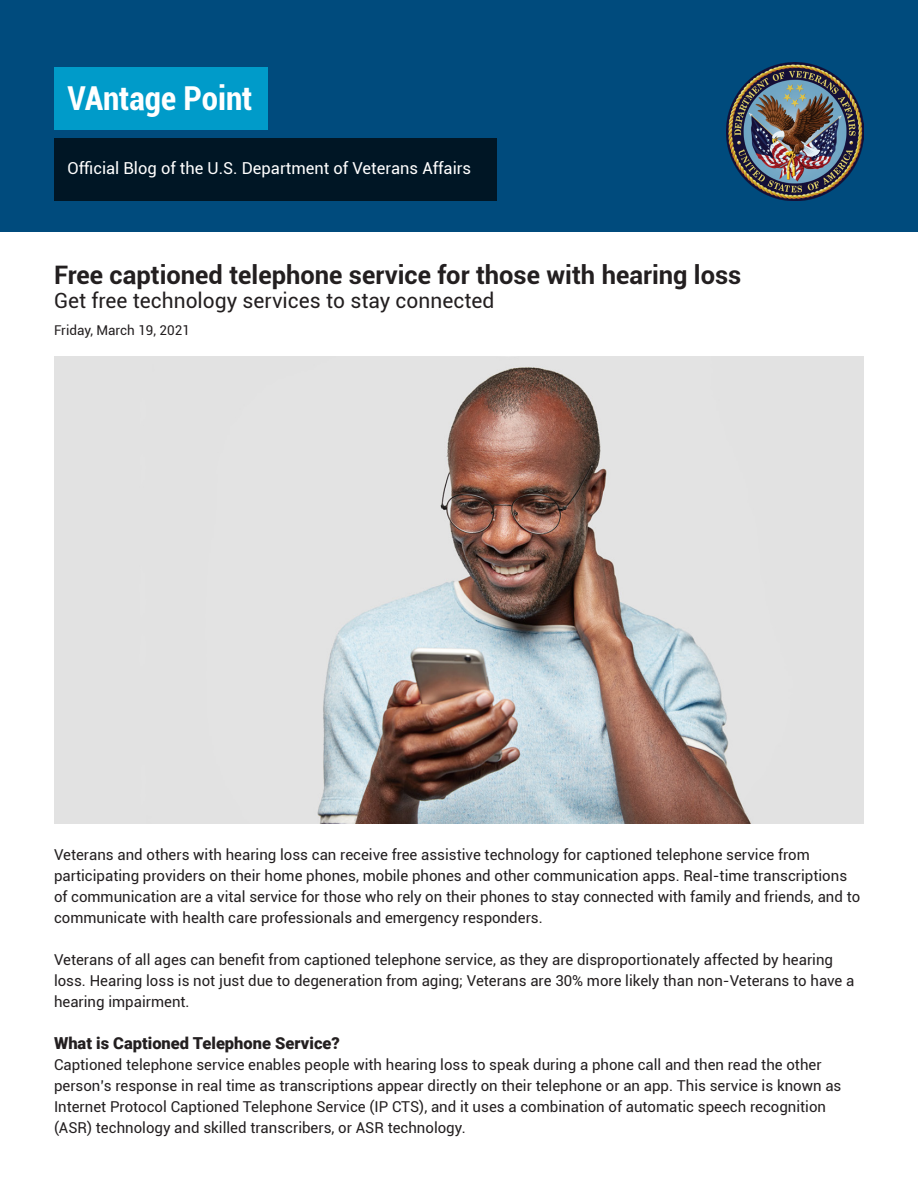
<style>
.page{position:relative;width:918px;height:1188px;background:#fff}
.page>*{position:absolute;margin:0;border:0;box-sizing:border-box;transform-origin:0 0}
.t1{font:700 condensed 33px "Roboto";color:#fff}
.t2{font:700 25.5px "Roboto";color:#231f20}
.t3{font:21px "Roboto";color:#231f20}
.t4{font:16.5px "Roboto";color:#fff}
.t5{font:900 16.5px "Roboto";color:#231f20}
.t6{font:15px/21px "Roboto";color:#231f20}
.t7{font:13.5px "Roboto";color:#231f20}
</style>
<div class="page">
<div style="left:0;top:0;width:918px;height:231px;background:#004b7d"></div>
<div style="left:54px;top:68px;width:214px;height:62px;background:#009bc9"></div>
<div style="left:54px;top:138px;width:443px;height:62px;background:#001625"></div>
<img style="left:726px;top:62px;width:138px;height:138px">
<img style="left:54px;top:356px;width:810px;height:468px">
<h1 class="t1" style="left:68px;top:75px;width:187px">VAntage Point</h1>
<p class="t4" style="left:68px;top:156px;width:405px">Official Blog of the U.S. Department of Veterans Affairs</p>
<h2 class="t2" style="left:54px;top:257px;width:689px">Free captioned telephone service for those with hearing loss</h2>
<p class="t3" style="left:54px;top:285px;width:442px">Get free technology services to stay connected</p>
<p class="t7" style="left:54px;top:321px;width:137px">Friday, March 19, 2021</p>
<p class="t6" style="left:54px;top:844px;width:808px">Veterans and others with hearing loss can receive free assistive technology for captioned telephone service from participating providers on their home phones, mobile phones and other communication apps. Real-time transcriptions of communication are a vital service for those who rely on their phones to stay connected with family and friends, and to communicate with health care professionals and emergency responders.</p>
<p class="t6" style="left:54px;top:949px;width:802px">Veterans of all ages can benefit from captioned telephone service, as they are disproportionately affected by hearing loss. Hearing loss is not just due to degeneration from aging; Veterans are 30% more likely than non-Veterans to have a hearing impairment.</p>
<h3 class="t5" style="left:54px;top:1032px;width:287px">What is Captioned Telephone Service?</h3>
<p class="t6" style="left:54px;top:1054px;width:789px">Captioned telephone service enables people with hearing loss to speak during a phone call and then read the other person’s response in real time as transcriptions appear directly on their telephone or an app. This service is known as Internet Protocol Captioned Telephone Service (IP CTS), and it uses a combination of automatic speech recognition (ASR) technology and skilled transcribers, or ASR technology.</p>
</div>
